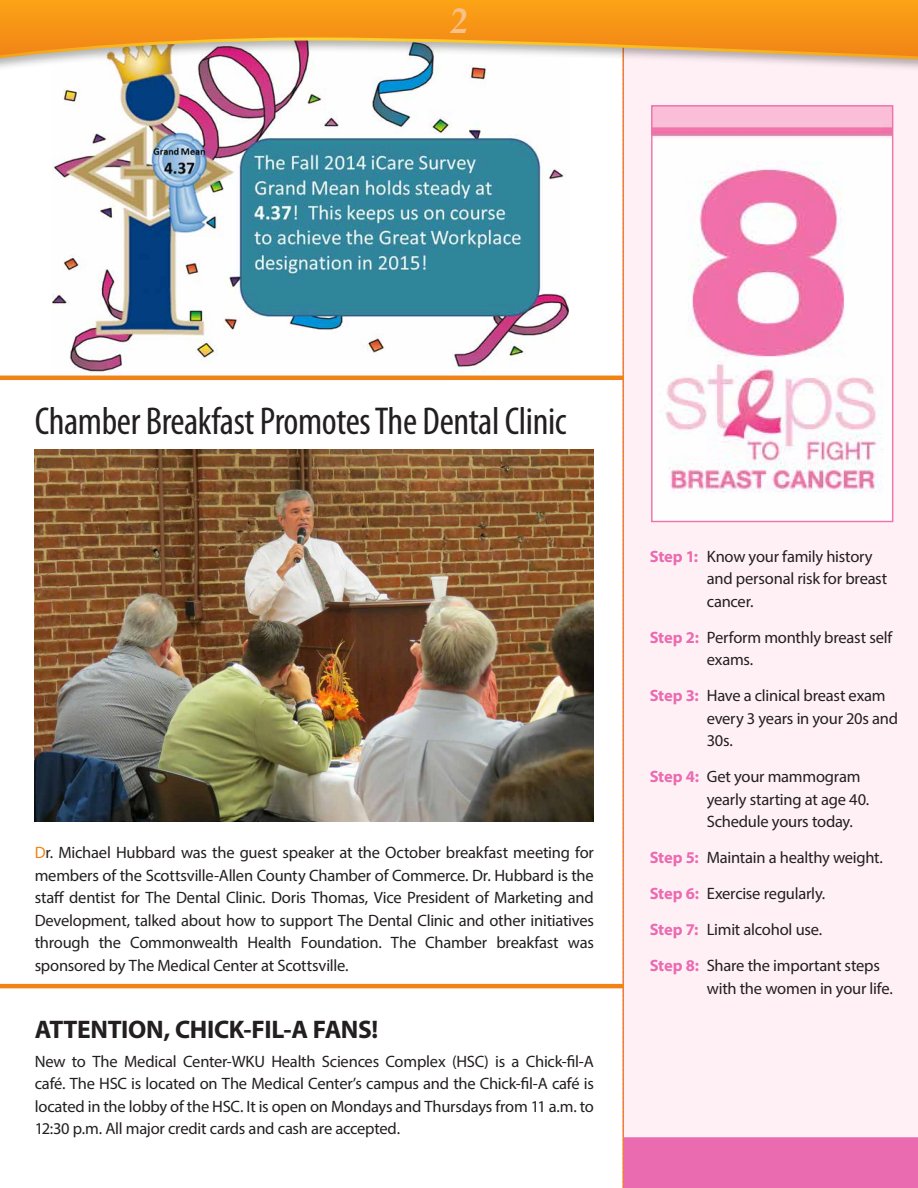
<style>
.page{position:relative;width:918px;height:1188px;background:#fff}
.page>*{position:absolute;margin:0;border:0;box-sizing:border-box;transform-origin:0 0}
.t1{font:condensed 39px "Myriad Pro";letter-spacing:-.01em;color:#231f20}
.t2{font:italic 700 36px "Palatino";color:#f8c18a}
.t3{font:700 25.5px "Myriad Pro";letter-spacing:-.02em;color:#231f20}
.t4{font:16.5px/22.5px "Myriad Pro";letter-spacing:-.015em;color:#231f20}
.s1{color:#f08216}
.s2{font-weight:700;color:#eb6bb0}
</style>
<div class="page">
<img style="left:53px;top:73px;width:515px;height:303px">
<img style="left:35px;top:449px;width:559px;height:373px">
<div style="left:0;top:0;width:918px;height:73px;background:#231f20;opacity:.35"></div>
<svg style="left:0;top:0;width:918px;height:61px"></svg>
<svg style="left:622px;top:32px;width:296px;height:1156px"></svg>
<hr style="left:0;top:984px;width:624px;height:4px;background:#f08216">
<hr style="left:0;top:376px;width:624px;height:4px;background:#f08216">
<h2 class="t2" style="left:450px;top:-8px;width:19px">2</h2>
<h1 class="t1" style="left:35px;top:397px;width:533px">Chamber Breakfast Promotes The Dental Clinic</h1>
<p class="t4" style="left:35px;top:841px;width:561px;text-align:justify"><span class="s1">D</span>r. Michael Hubbard was the guest speaker at the October breakfast meeting for members of the Scottsville-Allen County Chamber of Commerce. Dr. Hubbard is the staff dentist for The Dental Clinic. Doris Thomas, Vice President of Marketing and Development, talked about how to support The Dental Clinic and other initiatives through the Commonwealth Health Foundation. The Chamber breakfast was sponsored by The Medical Center at Scottsville.</p>
<h3 class="t3" style="left:35px;top:1012px;width:345px">ATTENTION, CHICK-FIL-A FANS!</h3>
<p class="t4" style="left:35px;top:1050px;width:561px;text-align:justify">New to The Medical Center-WKU Health Sciences Complex (HSC) is a Chick-fil-A café. The HSC is located on The Medical Center’s campus and the Chick-fil-A café is located in the lobby of the HSC. It is open on Mondays and Thursdays from 11 a.m. to 12:30 p.m. All major credit cards and cash are accepted.</p>
<p class="t4" style="left:707px;top:545px;width:182px;text-indent:-57px"><span class="s2">Step 1:</span> Know your family history and personal risk for breast cancer.</p>
<p class="t4" style="left:707px;top:626px;width:187px;text-indent:-57px"><span class="s2">Step 2:</span> Perform monthly breast self exams.</p>
<p class="t4" style="left:707px;top:684px;width:193px;text-indent:-57px"><span class="s2">Step 3:</span> Have a clinical breast exam every 3 years in your 20s and<br>30s.</p>
<p class="t4" style="left:707px;top:765px;width:164px;text-indent:-57px"><span class="s2">Step 4:</span> Get your mammogram yearly starting at age 40.<br>Schedule yours today.</p>
<p class="t4" style="left:650px;top:839px;width:235px;line-height:36px"><span class="s2">Step 5:</span> Maintain a healthy weight.<br><span class="s2">Step 6:</span> Exercise regularly.<br><span class="s2">Step 7:</span> Limit alcohol use.<br><span class="s2">Step 8:</span> Share the important steps</p>
<p class="t4" style="left:707px;top:977px;width:188px">with the women in your life.</p>
</div>
